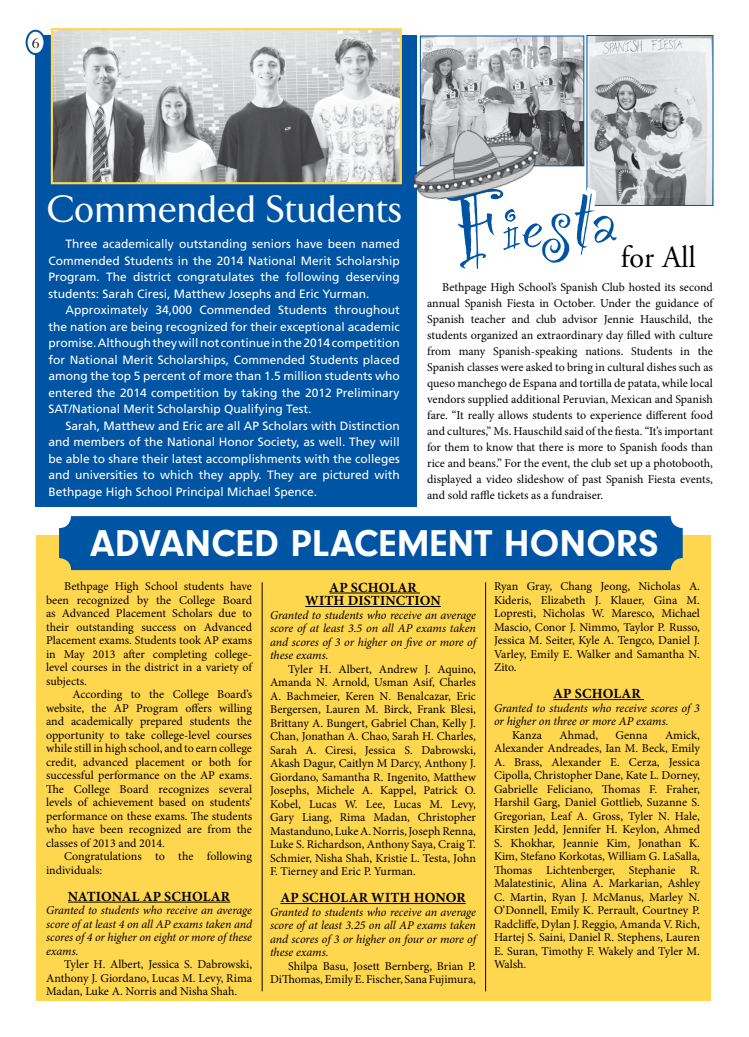
<style>
.page{position:relative;width:749px;height:1037px;background:#fff}
.page>*{position:absolute;margin:0;border:0;box-sizing:border-box;transform-origin:0 0}
.t1{font:103.1px "Party Let Plain";color:#0054a4}
.t2{font:500 39.1px "Arrow";color:#fff}
.t3{font:700 38.8px "Neuzeit Gro T";color:#fff}
.t4{font:30.8px "Adobe Garamond";color:#000}
.t5{font:16px "Bembo";color:#000}
.t6{font:700 14px/13.5px "Minion Pro";letter-spacing:.01em;color:#000}
.t7{font:12px/13.5px "Minion Pro";color:#000;text-align:justify}
.t8{font:12px/16.5px "Frutiger";color:#fff;text-align:justify}
.t9{font:italic 12px/13.5px "Minion Pro";letter-spacing:-.01em;color:#000;text-align:justify}
</style>
<div class="page">
<div style="left:36px;top:535px;width:675px;height:466px;background:#ffd74f"></div>
<div style="left:35px;top:35px;width:382px;height:472px;background:#0054a4"></div>
<div style="left:27px;top:31px;width:18px;height:23px;background:#fff;border-radius:50%"></div>
<div style="left:26px;top:30px;width:20px;height:25px;border:2px solid #0054a4;border-radius:50%"></div>
<hr style="left:68px;top:902px;width:162px;height:1px;background:#000">
<hr style="left:329px;top:593px;width:91px;height:1px;background:#000">
<hr style="left:305px;top:606px;width:136px;height:1px;background:#000">
<hr style="left:280px;top:903px;width:186px;height:1px;background:#000">
<hr style="left:553px;top:699px;width:91px;height:1px;background:#000">
<img style="left:54px;top:31px;width:345px;height:150px">
<div style="left:51px;top:28px;width:351px;height:156px;border:2px solid #ffd74f"></div>
<div style="left:59px;top:516px;width:624px;height:54px;background:#0054a4;border-radius:12px"></div>
<hr style="left:262px;top:582px;width:1px;height:409px;background:#000">
<hr style="left:485px;top:582px;width:1px;height:409px;background:#000">
<img style="left:588px;top:37px;width:123px;height:167px">
<div style="left:586px;top:35px;width:127px;height:171px;border:1px solid #0054a4"></div>
<img style="left:422px;top:38px;width:160px;height:126px">
<div style="left:420px;top:36px;width:164px;height:130px;border:1px solid #0054a4"></div>
<svg style="left:586px;top:174px;width:110px;height:32px;background:#a0a4a8"></svg>
<img style="left:412px;top:122px;width:130px;height:78px">
<h3 class="t5" style="left:32px;top:34px;width:9px">6</h3>
<h1 class="t1" style="left:440px;top:157px;width:174px;rotate:-4deg">Fiesta</h1>
<h2 class="t2" style="left:48px;top:188px;width:356px">Commended Students</h2>
<p class="t8" style="left:48px;top:236px;width:353px;text-indent:17px">Three academically outstanding seniors have been named Commended Students in the 2014 National Merit Scholarship Program. The district congratulates the following deserving students: Sarah Ciresi, Matthew Josephs and Eric Yurman.</p>
<p class="t8" style="left:48px;top:302px;width:353px;text-indent:17px">Approximately 34,000 Commended Students throughout the nation are being recognized for their exceptional academic promise. Although they will not continue in the 2014 competition for National Merit Scholarships, Commended Students placed among the top 5 percent of more than 1.5 million students who entered the 2014 competition by taking the 2012 Preliminary SAT/National Merit Scholarship Qualifying Test.</p>
<p class="t8" style="left:48px;top:417px;width:353px;text-indent:17px">Sarah, Matthew and Eric are all AP Scholars with Distinction and members of the National Honor Society, as well. They will be able to share their latest accomplishments with the colleges and universities to which they apply. They are pictured with Bethpage High School Principal Michael Spence.</p>
<h3 class="t3" style="left:90px;top:521px;width:570px">ADVANCED PLACEMENT HONORS</h3>
<h3 class="t4" style="left:621px;top:241px;width:77px">for All</h3>
<p class="t7" style="left:427px;top:279px;width:287px;line-height:16px;text-indent:15px">Bethpage High School’s Spanish Club hosted its second annual Spanish Fiesta in October. Under the guidance of Spanish teacher and club advisor Jennie Hauschild, the students organized an extraordinary day filled with culture from many Spanish-speaking nations. Students in the Spanish classes were asked to bring in cultural dishes such as queso manchego de Espana and tortilla de patata, while local vendors supplied additional Peruvian, Mexican and Spanish fare. “It really allows students to experience different food and cultures,” Ms. Hauschild said of the fiesta. “It’s important for them to know that there is more to Spanish foods than rice and beans.” For the event, the club set up a photobooth, displayed a video slideshow of past Spanish Fiesta events, and sold raffle tickets as a fundraiser.</p>
<p class="t7" style="left:46px;top:580px;width:207px;text-indent:18px">Bethpage High School students have been recognized by the College Board as Advanced Placement Scholars due to their outstanding success on Advanced Placement exams. Students took AP exams in May 2013 after completing college&shy;level courses in the district in a variety of subjects.</p>
<p class="t7" style="left:46px;top:688px;width:207px;text-indent:26px">According to the College Board’s website, the AP Program offers willing and academically prepared students the opportunity to take college-level courses while still in high school, and to earn college credit, advanced placement or both for successful performance on the AP exams.<br>The College Board recognizes several levels of achievement based on students’ performance on these exams. The students who have been recognized are from the classes of 2013 and 2014.</p>
<p class="t7" style="left:46px;top:850px;width:207px;text-indent:18px">Congratulations to the following individuals:</p>
<p class="t6" style="left:68px;top:889px;width:55px">NATIONAL</p>
<p class="t6" style="left:143px;top:889px;width:71px">AP SCHOLAR</p>
<p class="t9" style="left:46px;top:903px;width:207px">Granted to students who receive an average score of at least 4 on all AP exams taken and scores of 4 or higher on eight or more of these exams.</p>
<p class="t7" style="left:46px;top:958px;width:207px;text-indent:18px">Tyler H. Albert, Jessica S. Dabrowski, Anthony J. Giordano, Lucas M. Levy, Rima Madan, Luke A. Norris and Nisha Shah.</p>
<p class="t6" style="left:305px;top:580px;width:137px;text-indent:24px">AP SCHOLAR<br>WITH DISTINCTION</p>
<p class="t9" style="left:270px;top:608px;width:207px">Granted to students who receive an average score of at least 3.5 on all AP exams taken and scores of 3 or higher on five or more of these exams.</p>
<p class="t7" style="left:270px;top:662px;width:207px;text-indent:18px">Tyler H. Albert, Andrew J. Aquino, Amanda N. Arnold, Usman Asif, Charles A. Bachmeier, Keren N. Benalcazar, Eric Bergersen, Lauren M. Birck, Frank Blesi, Brittany A. Bungert, Gabriel Chan, Kelly J.<br>Chan, Jonathan A. Chao, Sarah H. Charles, Sarah A. Ciresi, Jessica S. Dabrowski, Akash Dagur, Caitlyn M Darcy, Anthony J.<br>Giordano, Samantha R. Ingenito, Matthew Josephs, Michele A. Kappel, Patrick O.<br>Kobel, Lucas W. Lee, Lucas M. Levy, Gary Liang, Rima Madan, Christopher Mastanduno, Luke A. Norris, Joseph Renna, Luke S. Richardson, Anthony Saya, Craig T.<br>Schmier, Nisha Shah, Kristie L. Testa, John F. Tierney and Eric P. Yurman.</p>
<p class="t6" style="left:280px;top:891px;width:71px">AP SCHOLAR</p>
<p class="t6" style="left:371px;top:891px;width:95px">WITH HONOR</p>
<p class="t9" style="left:270px;top:905px;width:207px">Granted to students who receive an average score of at least 3.25 on all AP exams taken and scores of 3 or higher on four or more of these exams.</p>
<p class="t7" style="left:270px;top:959px;width:207px;text-align:right">Shilpa Basu, Josett Bernberg, Brian P.<br>DiThomas, Emily E. Fischer, Sana Fujimura,</p>
<p class="t7" style="left:494px;top:580px;width:207px">Ryan Gray, Chang Jeong, Nicholas A.<br>Kideris, Elizabeth J. Klauer, Gina M.<br>Lopresti, Nicholas W. Maresco, Michael Mascio, Conor J. Nimmo, Taylor P. Russo, Jessica M. Seiter, Kyle A. Tengco, Daniel J.<br>Varley, Emily E. Walker and Samantha N.<br>Zito.</p>
<p class="t6" style="left:553px;top:687px;width:71px">AP SCHOLAR</p>
<p class="t9" style="left:494px;top:701px;width:207px">Granted to students who receive scores of 3 or higher on three or more AP exams.</p>
<p class="t7" style="left:512px;top:728px;width:31px">Kanza</p>
<p class="t7" style="left:559px;top:728px;width:40px">Ahmad,</p>
<p class="t7" style="left:615px;top:728px;width:34px">Genna</p>
<p class="t7" style="left:494px;top:728px;width:207px;text-indent:171px">Amick, Alexander Andreades, Ian M. Beck, Emily A. Brass, Alexander E. Cerza, Jessica Cipolla, Christopher Dane, Kate L. Dorney, Gabrielle Feliciano, Thomas F. Fraher, Harshil Garg, Daniel Gottlieb, Suzanne S.<br>Gregorian, Leaf A. Gross, Tyler N. Hale, Kirsten Jedd, Jennifer H. Keylon, Ahmed S. Khokhar, Jeannie Kim, Jonathan K.<br>Kim, Stefano Korkotas, William G. LaSalla, Thomas Lichtenberger, Stephanie R.<br>Malatestinic, Alina A. Markarian, Ashley C. Martin, Ryan J. McManus, Marley N.<br>O’Donnell, Emily K. Perrault, Courtney P.<br>Radcliffe, Dylan J. Reggio, Amanda V. Rich, Hartej S. Saini, Daniel R. Stephens, Lauren E. Suran, Timothy F. Wakely and Tyler M.<br>Walsh.</p>
</div>
